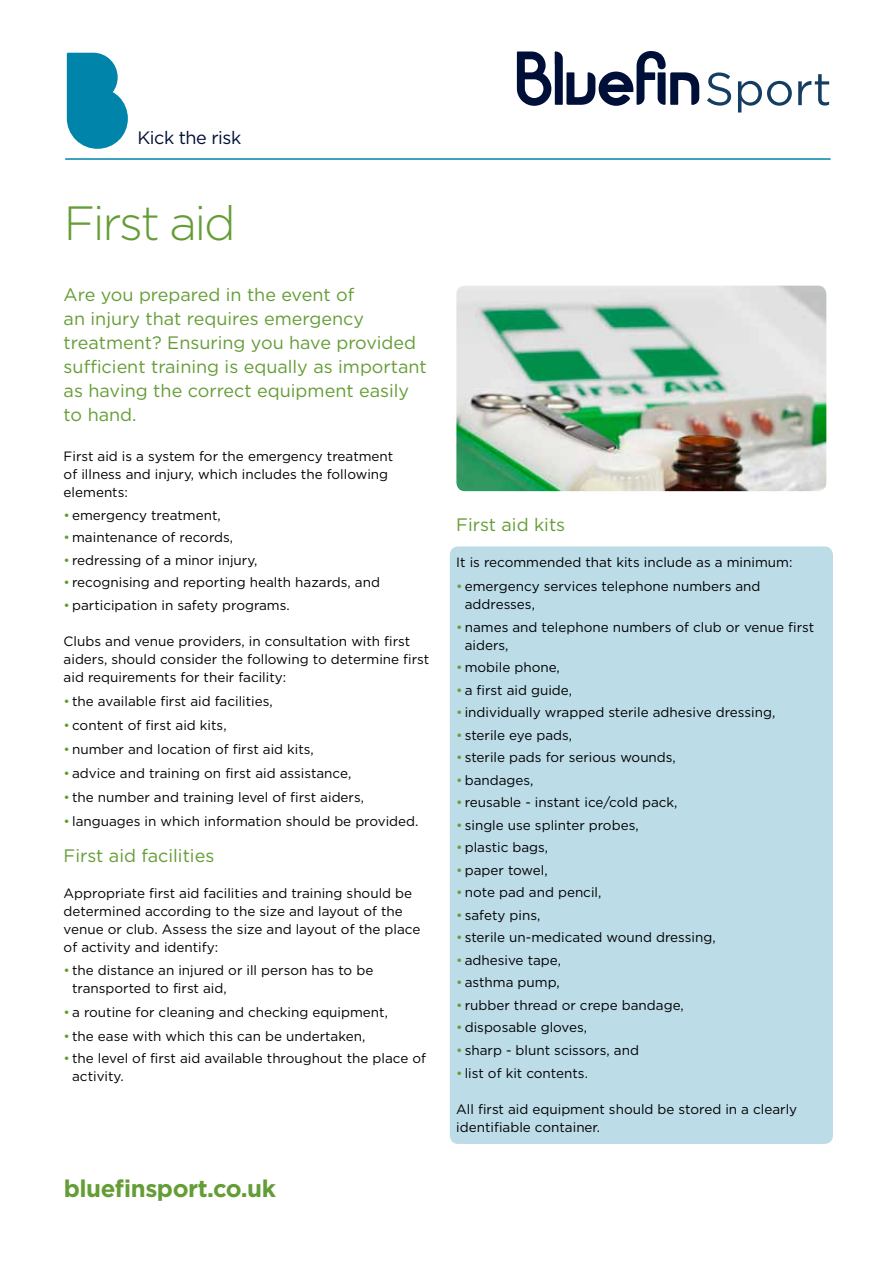
<style>
.page{position:relative;width:893px;height:1263px;background:#fff}
.page>*{position:absolute;margin:0;border:0;box-sizing:border-box;transform-origin:0 0}
.t1{font:300 48px "Gotham";letter-spacing:-.05em;color:#649d35}
.t2{font:700 24px "Gotham";letter-spacing:-.02em;color:#649d35}
.t3{font:18px/24px "Gotham";color:#649d35}
.t4{font:18px "Gotham";letter-spacing:-.025em;color:#000f38}
.t5{font:13.5px/18px "Gotham";color:#000}
.s1{color:#649d35}
</style>
<div class="page">
<div style="left:450px;top:546px;width:383px;height:598px;background:#bcdce8;border-radius:9px"></div>
<hr style="left:65px;top:158px;width:766px;height:2px;background:#0084a9">
<svg style="left:67px;top:53px;width:61px;height:96px"></svg>
<svg style="left:517px;top:51px;width:182px;height:55px"></svg>
<svg style="left:707px;top:72px;width:24px;height:34px"></svg>
<svg style="left:738px;top:81px;width:54px;height:32px"></svg>
<svg style="left:798px;top:74px;width:31px;height:32px"></svg>
<img style="left:456px;top:286px;width:370px;height:205px">
<h3 class="t4" style="left:137px;top:126px;width:105px">Kick the risk</h3>
<h1 class="t1" style="left:64px;top:193px;width:174px">First aid</h1>
<h3 class="t3" style="left:64px;top:282px;width:365px">Are you prepared in the event of<br>an injury that requires emergency treatment? Ensuring you have provided sufficient training is equally as important as having the correct equipment easily to hand.</h3>
<p class="t5" style="left:64px;top:447px;width:331px">First aid is a system for the emergency treatment of illness and injury, which includes the following elements:</p>
<p class="t5" style="left:64px;top:506px;width:159px"><span class="s1">•</span> emergency treatment,</p>
<p class="t5" style="left:64px;top:528px;width:171px"><span class="s1">•</span>maintenance of records,</p>
<p class="t5" style="left:64px;top:551px;width:195px"><span class="s1">•</span> redressing of a minor injury,</p>
<p class="t5" style="left:64px;top:573px;width:318px"><span class="s1">•</span> recognising and reporting health hazards, and</p>
<p class="t5" style="left:64px;top:596px;width:228px"><span class="s1">•</span>participation in safety programs.</p>
<p class="t5" style="left:64px;top:632px;width:367px">Clubs and venue providers, in consultation with first aiders, should consider the following to determine first aid requirements for their facility:</p>
<p class="t5" style="left:64px;top:692px;width:211px"><span class="s1">•</span> the available first aid facilities,</p>
<p class="t5" style="left:64px;top:716px;width:164px"><span class="s1">•</span> content of first aid kits,</p>
<p class="t5" style="left:64px;top:740px;width:252px"><span class="s1">•</span>number and location of first aid kits,</p>
<p class="t5" style="left:64px;top:764px;width:289px"><span class="s1">•</span> advice and training on first aid assistance,</p>
<p class="t5" style="left:64px;top:788px;width:302px"><span class="s1">•</span> the number and training level of first aiders,</p>
<p class="t5" style="left:64px;top:812px;width:356px"><span class="s1">•</span> languages in which information should be provided.</p>
<h3 class="t3" style="left:64px;top:843px;width:152px">First aid facilities</h3>
<p class="t5" style="left:64px;top:884px;width:358px">Appropriate first aid facilities and training should be determined according to the size and layout of the venue or club. Assess the size and layout of the place of activity and identify:</p>
<p class="t5" style="left:72px;top:960px;width:303px;text-indent:-9px"><span class="s1">•</span> the distance an injured or ill person has to be transported to first aid,</p>
<p class="t5" style="left:64px;top:1002px;width:326px"><span class="s1">•</span> a routine for cleaning and checking equipment,</p>
<p class="t5" style="left:64px;top:1026px;width:303px"><span class="s1">•</span> the ease with which this can be undertaken,</p>
<p class="t5" style="left:72px;top:1049px;width:355px;text-indent:-9px"><span class="s1">•</span> the level of first aid available throughout the place of activity.</p>
<h2 class="t2" style="left:64px;top:1173px;width:214px">bluefinsport.co.uk</h2>
<h3 class="t3" style="left:456px;top:513px;width:111px">First aid kits</h3>
<p class="t5" style="left:456px;top:553px;width:338px">It is recommended that kits include as a minimum:</p>
<p class="t5" style="left:465px;top:577px;width:297px;text-indent:-9px"><span class="s1">•</span> emergency services telephone numbers and addresses,</p>
<p class="t5" style="left:465px;top:618px;width:351px;text-indent:-9px"><span class="s1">•</span>names and telephone numbers of club or venue first aiders,</p>
<p class="t5" style="left:456px;top:658px;width:105px"><span class="s1">•</span>mobile phone,</p>
<p class="t5" style="left:456px;top:681px;width:117px"><span class="s1">•</span> a first aid guide,</p>
<p class="t5" style="left:456px;top:703px;width:321px"><span class="s1">•</span> individually wrapped sterile adhesive dressing,</p>
<p class="t5" style="left:456px;top:726px;width:117px"><span class="s1">•</span> sterile eye pads,</p>
<p class="t5" style="left:456px;top:748px;width:221px"><span class="s1">•</span> sterile pads for serious wounds,</p>
<p class="t5" style="left:456px;top:771px;width:79px"><span class="s1">•</span>bandages,</p>
<p class="t5" style="left:456px;top:793px;width:223px"><span class="s1">•</span> reusable - instant ice/cold pack,</p>
<p class="t5" style="left:456px;top:816px;width:184px"><span class="s1">•</span> single use splinter probes,</p>
<p class="t5" style="left:456px;top:838px;width:93px"><span class="s1">•</span>plastic bags,</p>
<p class="t5" style="left:456px;top:861px;width:93px"><span class="s1">•</span>paper towel,</p>
<p class="t5" style="left:456px;top:883px;width:147px"><span class="s1">•</span>note pad and pencil,</p>
<p class="t5" style="left:456px;top:906px;width:86px"><span class="s1">•</span> safety pins,</p>
<p class="t5" style="left:456px;top:928px;width:261px"><span class="s1">•</span> sterile un-medicated wound dressing,</p>
<p class="t5" style="left:456px;top:951px;width:106px"><span class="s1">•</span> adhesive tape,</p>
<p class="t5" style="left:456px;top:973px;width:105px"><span class="s1">•</span> asthma pump,</p>
<p class="t5" style="left:456px;top:996px;width:229px"><span class="s1">•</span> rubber thread or crepe bandage,</p>
<p class="t5" style="left:456px;top:1018px;width:132px"><span class="s1">•</span>disposable gloves,</p>
<p class="t5" style="left:456px;top:1041px;width:184px"><span class="s1">•</span> sharp - blunt scissors, and</p>
<p class="t5" style="left:456px;top:1063px;width:133px"><span class="s1">•</span> list of kit contents.</p>
<p class="t5" style="left:456px;top:1099px;width:342px">All first aid equipment should be stored in a clearly identifiable container.</p>
</div>
